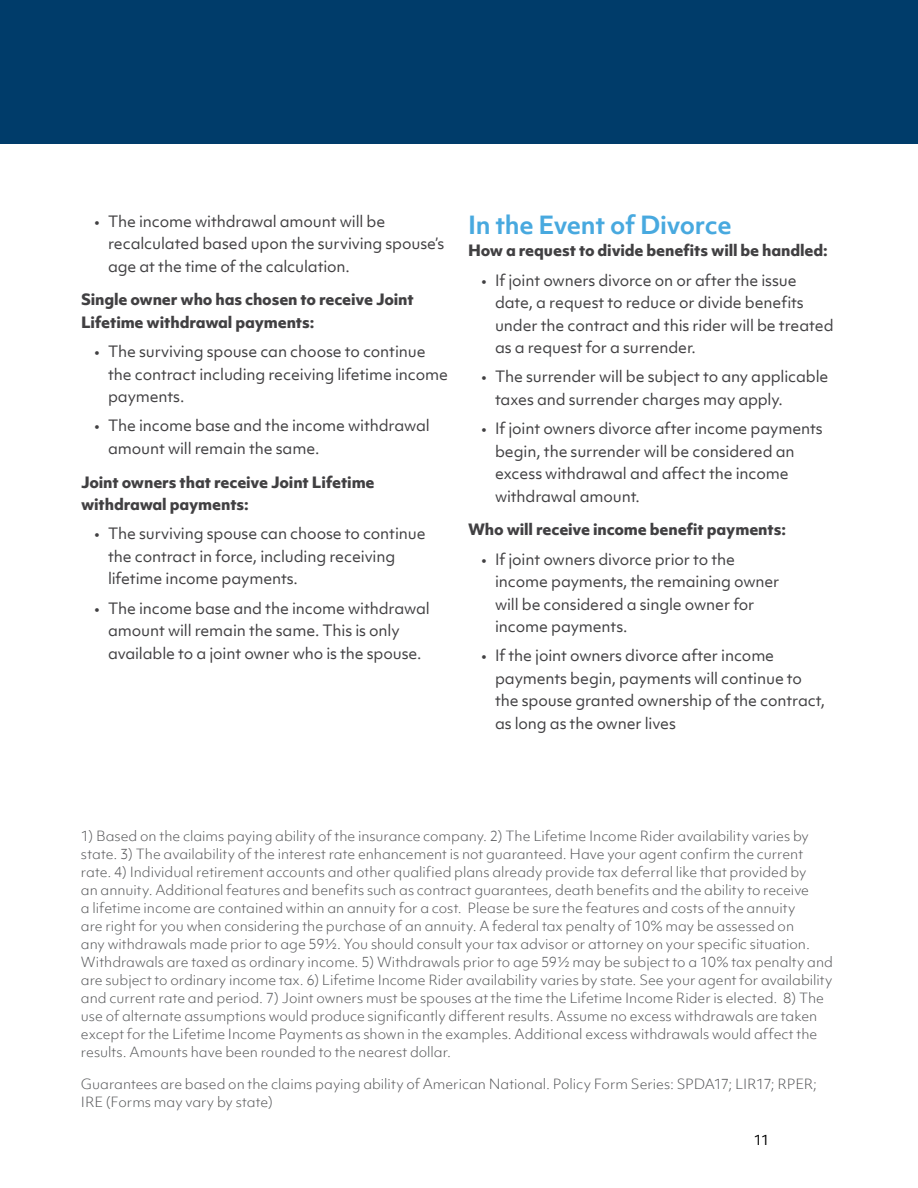
<style>
.page{position:relative;width:918px;height:1188px;background:#fff}
.page>*{position:absolute;margin:0;border:0;box-sizing:border-box;transform-origin:0 0}
.t1{font:700 24px "Objektiv Mk 1";letter-spacing:-.015em;color:#48a9df}
.t2{font:15px/22.5px "Objektiv Mk 1";letter-spacing:-.01em;color:#414042}
.t3{font:800 15px/22.5px "Objektiv Mk 1";letter-spacing:-.01em;color:#414042}
.t4{font:300 13.5px/18px "Objektiv Mk 1";color:#58595b}
.t5{font:13.5px "Objektiv Mk 1";color:#000}
</style>
<div class="page">
<div style="left:0;top:0;width:918px;height:143px;background:#003c6a"></div>
<p class="t2" style="left:108px;top:210px;width:338px;text-indent:-14px">• The income withdrawal amount will be recalculated based upon the surviving spouse’s age at the time of the calculation.</p>
<p class="t3" style="left:81px;top:288px;width:334px">Single owner who has chosen to receive Joint<br>Lifetime withdrawal payments:</p>
<p class="t2" style="left:108px;top:340px;width:342px;text-indent:-14px">• The surviving spouse can choose to continue the contract including receiving lifetime income payments.</p>
<p class="t2" style="left:108px;top:414px;width:323px;text-indent:-14px">• The income base and the income withdrawal amount will remain the same.</p>
<p class="t3" style="left:81px;top:470px;width:295px">Joint owners that receive Joint Lifetime withdrawal payments:</p>
<p class="t2" style="left:108px;top:522px;width:319px;text-indent:-14px">• The surviving spouse can choose to continue the contract in force, including receiving lifetime income payments.</p>
<p class="t2" style="left:108px;top:597px;width:323px;text-indent:-14px">• The income base and the income withdrawal amount will remain the same. This is only available to a joint owner who is the spouse.</p>
<h1 class="t1" style="left:468px;top:208px;width:265px">In the Event of Divorce</h1>
<p class="t3" style="left:468px;top:239px;width:361px">How a request to divide benefits will be handled:</p>
<p class="t2" style="left:495px;top:269px;width:340px;text-indent:-14px">• If joint owners divorce on or after the issue date, a request to reduce or divide benefits under the contract and this rider will be treated as a request for a surrender.</p>
<p class="t2" style="left:495px;top:365px;width:335px;text-indent:-14px">• The surrender will be subject to any applicable taxes and surrender charges may apply.</p>
<p class="t2" style="left:495px;top:417px;width:329px;text-indent:-14px">• If joint owners divorce after income payments begin, the surrender will be considered an excess withdrawal and affect the income withdrawal amount.</p>
<p class="t3" style="left:468px;top:518px;width:319px">Who will receive income benefit payments:</p>
<p class="t2" style="left:495px;top:548px;width:286px;text-indent:-14px">• If joint owners divorce prior to the income payments, the remaining owner will be considered a single owner for income payments.</p>
<p class="t2" style="left:495px;top:644px;width:332px;text-indent:-14px">• If the joint owners divorce after income payments begin, payments will continue to the spouse granted ownership of the contract, as long as the owner lives</p>
<p class="t4" style="left:81px;top:827px;width:754px">1) Based on the claims paying ability of the insurance company. 2) The Lifetime Income Rider availability varies by state. 3) The availability of the interest rate enhancement is not guaranteed. Have your agent confirm the current rate. 4) Individual retirement accounts and other qualified plans already provide tax deferral like that provided by<br>an annuity. Additional features and benefits such as contract guarantees, death benefits and the ability to receive<br>a lifetime income are contained within an annuity for a cost. Please be sure the features and costs of the annuity<br>are right for you when considering the purchase of an annuity. A federal tax penalty of 10% may be assessed on<br>any withdrawals made prior to age 59½. You should consult your tax advisor or attorney on your specific situation.<br>Withdrawals are taxed as ordinary income. 5) Withdrawals prior to age 59½ may be subject to a 10% tax penalty and are subject to ordinary income tax. 6) Lifetime Income Rider availability varies by state. See your agent for availability and current rate and period. 7) Joint owners must be spouses at the time the Lifetime Income Rider is elected. 8) The use of alternate assumptions would produce significantly different results. Assume no excess withdrawals are taken except for the Lifetime Income Payments as shown in the examples. Additional excess withdrawals would affect the results. Amounts have been rounded to the nearest dollar.</p>
<p class="t4" style="left:81px;top:1075px;width:738px">Guarantees are based on the claims paying ability of American National. Policy Form Series: SPDA17; LIR17; RPER;<br>IRE (Forms may vary by state)</p>
<p class="t5" style="left:754px;top:1131px;width:17px">11</p>
</div>
